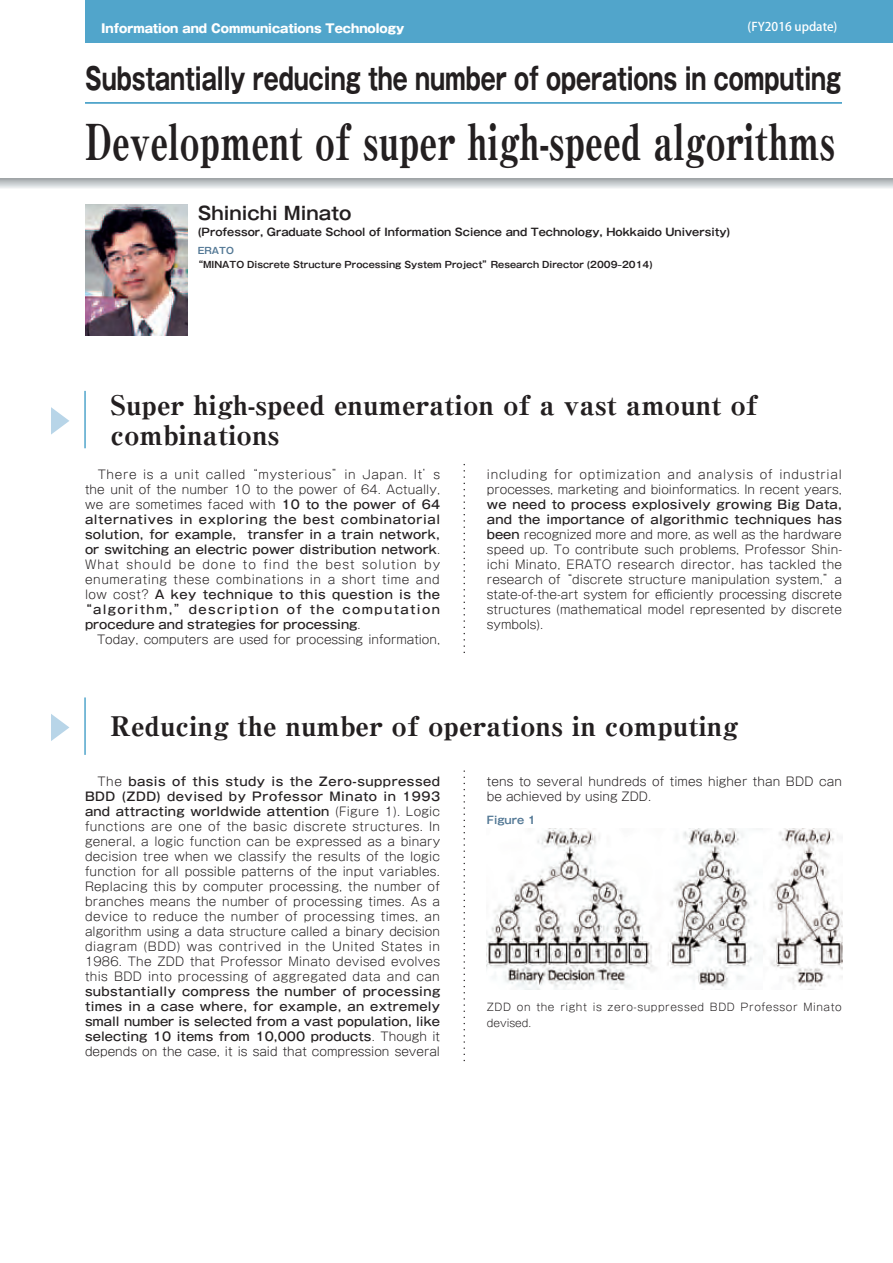
<style>
.page{position:relative;width:893px;height:1263px;background:#fff}
.page>*{position:absolute;margin:0;border:0;box-sizing:border-box;transform-origin:0 0}
.t1{font:800 49.5px "Ryumin Pro";color:#231f20;scale:.72 1}
.t2{font:700 30px "Gothic MB101 Pro";color:#231f20;scale:.73 1}
.t3{font:800 27px/30px "Ryumin Pro";color:#231f20}
.t4{font:700 18px "Gothic MB101 Pro De";color:#231f20}
.t5{font:300 12px/15px "Gothic MB101 Pro";letter-spacing:.01em;color:#231f20;text-align:justify}
.t6{font:500 12px "Gothic MB101 Pro";letter-spacing:.015em;color:#231f20}
.t7{font:300 12px "Gothic MB101 Pro";letter-spacing:.055em;color:#231f20}
.t8{font:500 12px "Gothic MB101 Pro";letter-spacing:.055em;color:#231f20}
.t9{font:300 12px "Gothic MB101 Pro";letter-spacing:.05em;color:#231f20}
.t10{font:500 12px "Gothic MB101 Pro";letter-spacing:.04em;color:#231f20}
.t11{font:300 12px "Gothic MB101 Pro";letter-spacing:.085em;color:#231f20}
.t12{font:500 12px "Gothic MB101 Pro";letter-spacing:.115em;color:#231f20}
.t13{font:800 12px "Gothic MB101 Pro";color:#fff}
.t14{font:500 12px "Koz Go Pro";color:#fff}
.t15{font:700 10.5px "Gothic MB101 Pro De";color:#231f20}
.t16{font:300 10.5px/16.4px "Gothic MB101 Pro";letter-spacing:.05em;color:#231f20}
.t17{font:700 10.5px "Gothic MB101 Pro De";color:#537895}
.t18{font:700 9px/14.1px "Gothic MB101 Pro De";color:#231f20}
.s1{color:#537895}
.s2{font-weight:500}
.s3{font-weight:300}
</style>
<div class="page">
<div style="left:85px;top:0;width:808px;height:43px;background:#51a5cb"></div>
<hr style="left:892px;top:0;width:1px;height:43px;background:#bcbdc0">
<svg style="left:0;top:179px;width:893px;height:9px"></svg>
<hr style="left:85px;top:102px;width:757px;height:2px;background:#51a5cb">
<hr style="left:84px;top:391px;width:2px;height:57px;background:#51a5cb">
<svg style="left:51px;top:407px;width:18px;height:28px"></svg>
<hr style="left:84px;top:697px;width:2px;height:58px;background:#51a5cb">
<svg style="left:51px;top:714px;width:18px;height:27px"></svg>
<img style="left:487px;top:829px;width:356px;height:161px">
<svg style="left:463px;top:465px;width:2px;height:187px"></svg>
<svg style="left:463px;top:771px;width:2px;height:291px"></svg>
<img style="left:85px;top:204px;width:102px;height:132px">
<p class="t14" style="left:747px;top:19px;width:91px">(FY2016 update)</p>
<p class="t13" style="left:101px;top:18px;width:305px">Information and Communications Technology</p>
<p class="t2" style="left:85px;top:54px;width:1037px">Substantially reducing the number of operations in computing</p>
<p class="t1" style="left:85px;top:102px;width:1043px">Development of super high-speed algorithms</p>
<p class="t4" style="left:198px;top:198px;width:155px">Shinichi Minato</p>
<p class="t15" style="left:198px;top:223px;width:534px">(Professor, Graduate School of Information Science and Technology, Hokkaido University)</p>
<p class="t18" style="left:194px;top:242px;width:460px;text-indent:4px"><span class="s1">ERATO<br></span>“MINATO Discrete Structure Processing System Project”Research Director (2009–2014)</p>
<p class="t3" style="left:111px;top:388px;width:649px">Super high-speed enumeration of a vast amount of combinations</p>
<p class="t7" style="left:85px;top:465px;width:357px">　There is a unit called “mysterious”in Japan. It’s</p>
<p class="t5" style="left:85px;top:481px;width:357px">the unit of the number 10 to the power of 64. Actually,</p>
<p class="t5" style="left:85px;top:496px;width:357px">we are sometimes faced with <span class="s2">10 to the power of 64</span></p>
<p class="t8" style="left:85px;top:510px;width:357px">alternatives in exploring the best combinatorial</p>
<p class="t6" style="left:85px;top:525px;width:356px">solution, for example, transfer in a train network,</p>
<p class="t6" style="left:85px;top:540px;width:357px">or switching an electric power distribution network<span class="s3">.</span></p>
<p class="t11" style="left:85px;top:555px;width:357px">What should be done to find the best solution by</p>
<p class="t9" style="left:85px;top:570px;width:356px">enumerating these combinations in a short time and</p>
<p class="t10" style="left:85px;top:585px;width:356px"><span class="s3">low cost?</span> A key technique to this question is the</p>
<p class="t12" style="left:80px;top:600px;width:362px">“algorithm,” description of the computation</p>
<p class="t6" style="left:85px;top:615px;width:277px">procedure and strategies for processing<span class="s3">.</span></p>
<p class="t5" style="left:85px;top:631px;width:357px">　Today, computers are used for processing information,</p>
<p class="t5" style="left:487px;top:466px;width:357px">including for optimization and analysis of industrial processes, marketing and bioinformatics. In recent years, <span class="s2">we need to process explosively growing Big Data, and the importance of algorithmic techniques has been</span> recognized more and more, as well as the hardware speed up. To contribute such problems, Professor Shin&shy;ichi Minato, ERATO research director, has tackled the research of “discrete structure manipulation system,”a state-of-the-art system for efficiently processing discrete structures (mathematical model represented by discrete symbols).</p>
<p class="t3" style="left:111px;top:709px;width:629px">Reducing the number of operations in computing</p>
<p class="t5" style="left:85px;top:772px;width:357px">　The <span class="s2">basis of this study is the Zero-suppressed BDD (ZDD) devised by Professor Minato in 1993 and attracting worldwide attention</span> (Figure 1). Logic functions are one of the basic discrete structures. In general, a logic function can be expressed as a binary decision tree when we classify the results of the logic function for all possible patterns of the input variables.<br>Replacing this by computer processing, the number of branches means the number of processing times. As a device to reduce the number of processing times, an algorithm using a data structure called a binary decision diagram (BDD) was contrived in the United States in 1986. The ZDD that Professor Minato devised evolves this BDD into processing of aggregated data and can <span class="s2">substantially compress the number of processing times in a case where, for example, an extremely small number is selected from a vast population, like selecting 10 items from 10,000 products</span>. Though it depends on the case, it is said that compression several</p>
<p class="t5" style="left:487px;top:772px;width:357px">tens to several hundreds of times higher than BDD can be achieved by using ZDD.</p>
<p class="t17" style="left:487px;top:812px;width:50px">Figure 1</p>
<p class="t16" style="left:487px;top:997px;width:356px">ZDD on the right is zero-suppressed BDD Professor Minato devised.</p>
</div>
